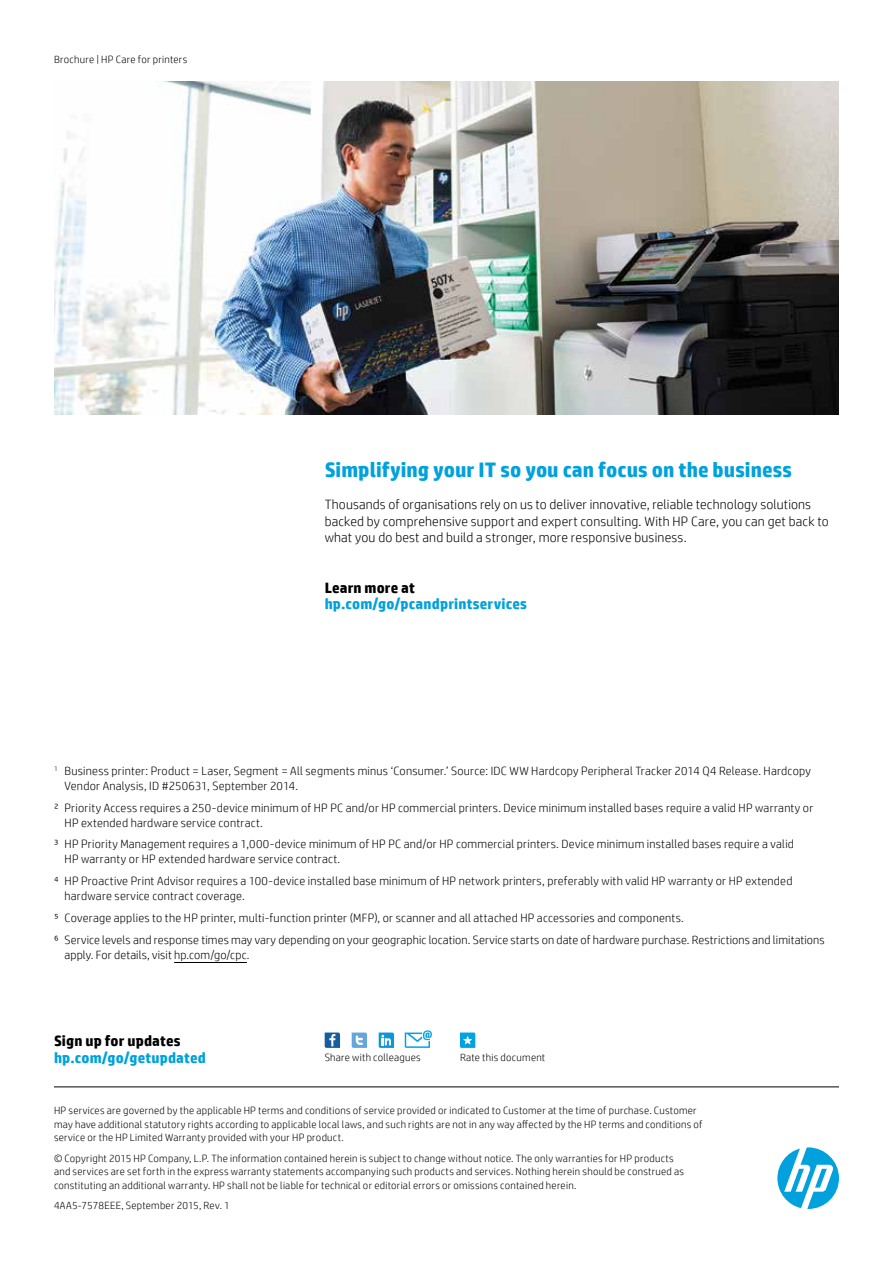
<style>
.page{position:relative;width:893px;height:1263px;background:#fff}
.page>*{position:absolute;margin:0;border:0;box-sizing:border-box;transform-origin:0 0}
.t1{font:700 21px "HP Simplified";letter-spacing:.005em;color:#00a1dd}
.t2{font:700 15px "HP Simplified";letter-spacing:.01em;color:#00a1dd}
.t3{font:700 15px "HP Simplified";letter-spacing:.01em;color:#000}
.t4{font:300 13.5px/16.5px "HP Simplified";letter-spacing:.015em;color:#000}
.t5{font:300 12px/15px "HP Simplified";letter-spacing:.02em;color:#000}
.t6{font:300 10.5px/13.5px "HP Simplified";letter-spacing:.025em;color:#000}
</style>
<div class="page">
<svg style="left:460px;top:1032px;width:15px;height:16px"></svg>
<svg style="left:325px;top:1032px;width:15px;height:16px"></svg>
<svg style="left:352px;top:1032px;width:15px;height:16px"></svg>
<svg style="left:379px;top:1032px;width:15px;height:16px"></svg>
<svg style="left:405px;top:1030px;width:27px;height:18px"></svg>
<svg style="left:777px;top:1147px;width:62px;height:62px"></svg>
<hr style="left:54px;top:1087px;width:785px;height:1px;background:#000">
<img style="left:54px;top:81px;width:785px;height:334px">
<hr style="left:174px;top:962px;width:73px;height:1px;background:#000">
<p class="t6" style="left:54px;top:52px;width:135px">Brochure | HP Care for printers</p>
<h1 class="t1" style="left:325px;top:456px;width:469px">Simplifying your IT so you can focus on the business</h1>
<p class="t4" style="left:325px;top:496px;width:506px">Thousands of organisations rely on us to deliver innovative, reliable technology solutions backed by comprehensive support and expert consulting. With HP Care, you can get back to what you do best and build a stronger, more responsive business.</p>
<p class="t3" style="left:325px;top:578px;width:92px">Learn more at</p>
<p class="t2" style="left:325px;top:594px;width:204px">hp.com/go/pcandprintservices</p>
<p class="t5" style="left:65px;top:763px;width:748px;text-indent:-11px"><sup>1</sup> Business printer: Product = Laser, Segment = All segments minus ‘Consumer.’ Source: IDC WW Hardcopy Peripheral Tracker 2014 Q4 Release. Hardcopy<br>Vendor Analysis, ID #250631, September 2014.</p>
<p class="t5" style="left:65px;top:800px;width:750px;text-indent:-10px">² Priority Access requires a 250-device minimum of HP PC and/or HP commercial printers. Device minimum installed bases require a valid HP warranty or<br>HP extended hardware service contract.</p>
<p class="t5" style="left:65px;top:836px;width:731px;text-indent:-10px">³ HP Priority Management requires a 1,000-device minimum of HP PC and/or HP commercial printers. Device minimum installed bases require a valid<br>HP warranty or HP extended hardware service contract.</p>
<p class="t5" style="left:65px;top:873px;width:729px;text-indent:-10px">⁴ HP Proactive Print Advisor requires a 100-device installed base minimum of HP network printers, preferably with valid HP warranty or HP extended hardware service contract coverage.</p>
<p class="t5" style="left:54px;top:906px;width:772px;line-height:21.8px">⁵ Coverage applies to the HP printer, multi-function printer (MFP), or scanner and all attached HP accessories and components.<br>⁶ Service levels and response times may vary depending on your geographic location. Service starts on date of hardware purchase. Restrictions and limitations</p>
<p class="t5" style="left:65px;top:947px;width:187px">apply. For details, visit hp.com/go/cpc.</p>
<p class="t3" style="left:54px;top:1031px;width:128px">Sign up for updates</p>
<p class="t2" style="left:54px;top:1048px;width:153px">hp.com/go/getupdated</p>
<p class="t6" style="left:325px;top:1050px;width:98px">Share with colleagues</p>
<p class="t6" style="left:460px;top:1050px;width:87px">Rate this document</p>
<p class="t6" style="left:54px;top:1104px;width:650px">HP services are governed by the applicable HP terms and conditions of service provided or indicated to Customer at the time of purchase. Customer may have additional statutory rights according to applicable local laws, and such rights are not in any way affected by the HP terms and conditions of service or the HP Limited Warranty provided with your HP product.</p>
<p class="t6" style="left:54px;top:1151px;width:632px">© Copyright 2015 HP Company, L.P. The information contained herein is subject to change without notice. The only warranties for HP products and services are set forth in the express warranty statements accompanying such products and services. Nothing herein should be construed as constituting an additional warranty. HP shall not be liable for technical or editorial errors or omissions contained herein.</p>
<p class="t6" style="left:54px;top:1198px;width:177px">4AA5-7578EEE, September 2015, Rev. 1</p>
</div>
